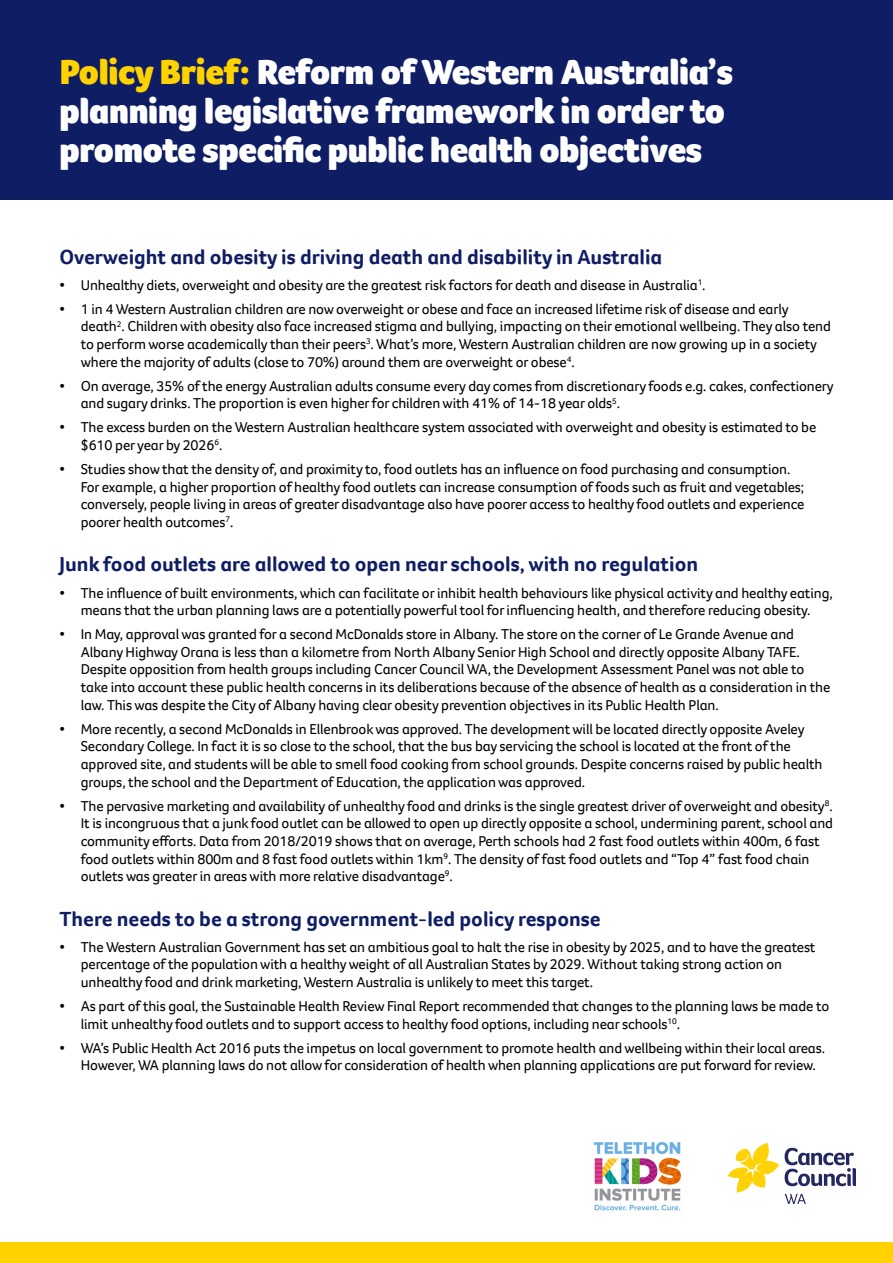
<style>
.page{position:relative;width:893px;height:1263px;background:#fff}
.page>*{position:absolute;margin:0;border:0;box-sizing:border-box;transform-origin:0 0}
.t1{font:900 36px/39px "Foco CC";letter-spacing:-.01em;color:#fff}
.t2{font:700 21px "Foco CC";color:#0f1e64}
.t3{font:14.7px/17.7px "Foco CC";letter-spacing:-.01em;color:#000}
.s1{color:#ffd200}
</style>
<div class="page">
<div style="left:0;top:1242px;width:893px;height:21px;background:#ffd200"></div>
<svg style="left:728px;top:1143px;width:51px;height:50px"></svg>
<svg style="left:785px;top:1194px;width:21px;height:10px"></svg>
<svg style="left:785px;top:1148px;width:71px;height:38px"></svg>
<img style="left:593px;top:1142px;width:89px;height:69px">
<div style="left:0;top:0;width:893px;height:200px;background:#0f1e64"></div>
<h1 class="t1" style="left:60px;top:52px;width:675px"><span class="s1">Policy Brief:</span> Reform of Western Australia’s planning legislative framework in order to promote specific public health objectives</h1>
<h2 class="t2" style="left:60px;top:243px;width:604px">Overweight and obesity is driving death and disability in Australia</h2>
<p class="t3" style="left:60px;top:276px;width:648px">• Unhealthy diets, overweight and obesity are the greatest risk factors for death and disease in Australia<sup>1</sup>.</p>
<p class="t3" style="left:81px;top:300px;width:752px;text-indent:-21px">• 1 in 4 Western Australian children are now overweight or obese and face an increased lifetime risk of disease and early death<sup>2</sup>. Children with obesity also face increased stigma and bullying, impacting on their emotional wellbeing. They also tend to perform worse academically than their peers<sup>3</sup>. What’s more, Western Australian children are now growing up in a society where the majority of adults (close to 70%) around them are overweight or obese<sup>4</sup>.</p>
<p class="t3" style="left:81px;top:377px;width:754px;text-indent:-21px">• On average, 35% of the energy Australian adults consume every day comes from discretionary foods e.g. cakes, confectionery and sugary drinks. The proportion is even higher for children with 41% of 14-18 year olds<sup>5</sup>.</p>
<p class="t3" style="left:81px;top:418px;width:737px;text-indent:-21px">• The excess burden on the Western Australian healthcare system associated with overweight and obesity is estimated to be $610 per year by 2026<sup>6</sup>.</p>
<p class="t3" style="left:81px;top:460px;width:725px;text-indent:-21px">• Studies show that the density of, and proximity to, food outlets has an influence on food purchasing and consumption.<br>For example, a higher proportion of healthy food outlets can increase consumption of foods such as fruit and vegetables; conversely, people living in areas of greater disadvantage also have poorer access to healthy food outlets and experience poorer health outcomes<sup>7</sup>.</p>
<h2 class="t2" style="left:60px;top:550px;width:640px">Junk food outlets are allowed to open near schools, with no regulation</h2>
<p class="t3" style="left:60px;top:583px;width:775px;text-align:center">• The influence of built environments, which can facilitate or inhibit health behaviours like physical activity and healthy eating, means that the urban planning laws are a potentially powerful tool for influencing health, and therefore reducing obesity.</p>
<p class="t3" style="left:81px;top:625px;width:751px;text-indent:-21px">• In May, approval was granted for a second McDonalds store in Albany. The store on the corner of Le Grande Avenue and Albany Highway Orana is less than a kilometre from North Albany Senior High School and directly opposite Albany TAFE.<br>Despite opposition from health groups including Cancer Council WA, the Development Assessment Panel was not able to take into account these public health concerns in its deliberations because of the absence of health as a consideration in the law. This was despite the City of Albany having clear obesity prevention objectives in its Public Health Plan.</p>
<p class="t3" style="left:81px;top:720px;width:743px;text-indent:-21px">• More recently, a second McDonalds in Ellenbrook was approved. The development will be located directly opposite Aveley Secondary College. In fact it is so close to the school, that the bus bay servicing the school is located at the front of the approved site, and students will be able to smell food cooking from school grounds. Despite concerns raised by public health groups, the school and the Department of Education, the application was approved.</p>
<p class="t3" style="left:81px;top:797px;width:754px;text-indent:-21px">• The pervasive marketing and availability of unhealthy food and drinks is the single greatest driver of overweight and obesity<sup>8</sup>.<br>It is incongruous that a junk food outlet can be allowed to open up directly opposite a school, undermining parent, school and community efforts. Data from 2018/2019 shows that on average, Perth schools had 2 fast food outlets within 400m, 6 fast food outlets within 800m and 8 fast food outlets within 1km<sup>9</sup>. The density of fast food outlets and “Top 4” fast food chain outlets was greater in areas with more relative disadvantage<sup>9</sup>.</p>
<h2 class="t2" style="left:60px;top:905px;width:543px">There needs to be a strong government-led policy response</h2>
<p class="t3" style="left:81px;top:938px;width:736px;text-indent:-21px">• The Western Australian Government has set an ambitious goal to halt the rise in obesity by 2025, and to have the greatest percentage of the population with a healthy weight of all Australian States by 2029. Without taking strong action on unhealthy food and drink marketing, Western Australia is unlikely to meet this target.</p>
<p class="t3" style="left:81px;top:997px;width:750px;text-indent:-21px">• As part of this goal, the Sustainable Health Review Final Report recommended that changes to the planning laws be made to limit unhealthy food outlets and to support access to healthy food options, including near schools<sup>10</sup>.</p>
<p class="t3" style="left:81px;top:1039px;width:746px;text-indent:-21px">• WA’s Public Health Act 2016 puts the impetus on local government to promote health and wellbeing within their local areas.<br>However, WA planning laws do not allow for consideration of health when planning applications are put forward for review.</p>
</div>
